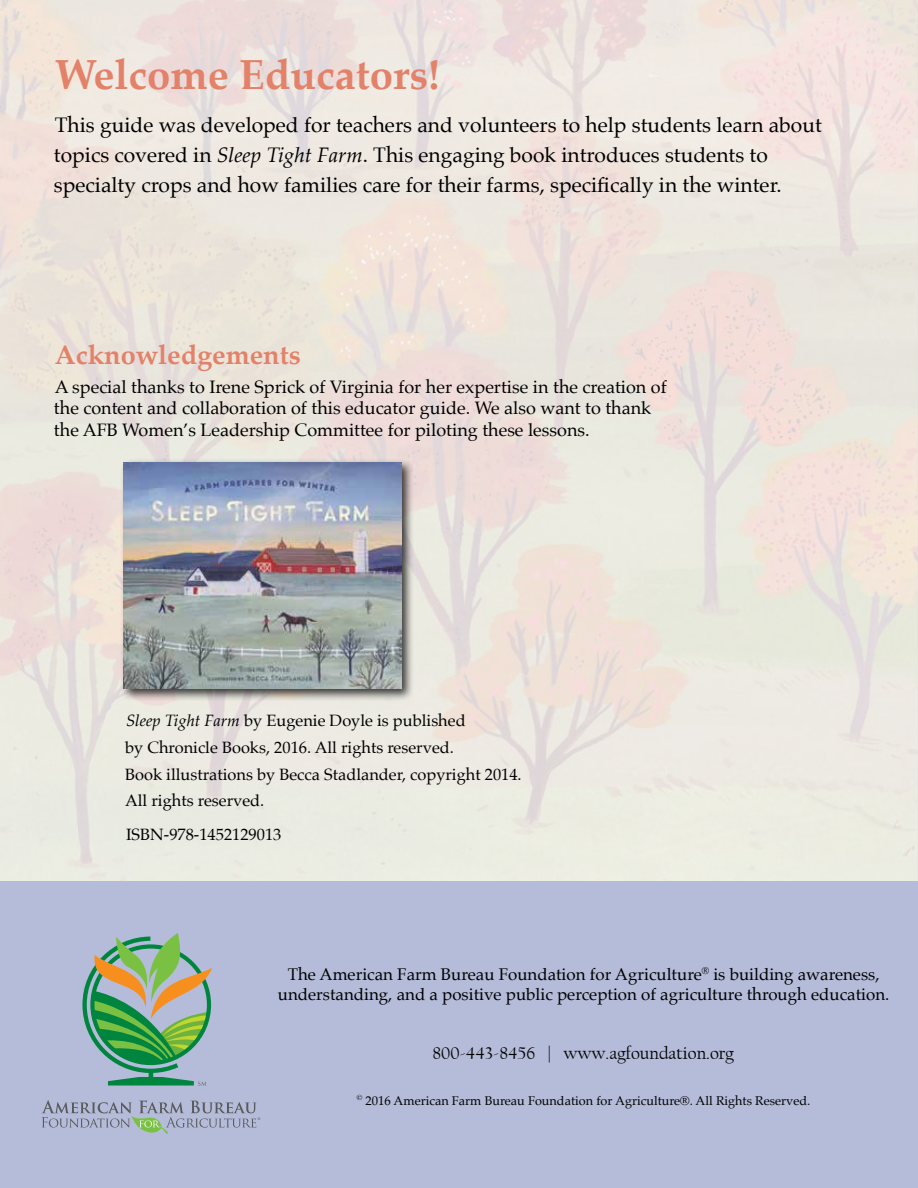
<style>
.page{position:relative;width:918px;height:1188px;background:#fff}
.page>*{position:absolute;margin:0;border:0;box-sizing:border-box;transform-origin:0 0}
.t1{font:700 42px "Palatino Linotype";color:#e38169}
.t2{font:700 27px "Palatino Linotype";color:#e38169}
.t3{font:21px/30px "Palatino";color:#000}
.t4{font:18px/21.6px "Palatino";color:#000}
.t5{font:18px "Californian FB";color:#000}
.t6{font:16.95px/20.2px "Palatino";color:#000;text-align:center}
.t7{font:16.35px/26.7px "Palatino";color:#000}
.t8{font:12.6px "Palatino";color:#000}
.s1{font-family:"Palatino Linotype";font-style:italic}
</style>
<div class="page">
<div style="left:0;top:882px;width:917px;height:306px;background:#b5bcd9"></div>
<hr style="left:917px;top:882px;width:1px;height:306px;background:#b5bcd9">
<svg style="left:82px;top:933px;width:130px;height:153px"></svg>
<svg style="left:41px;top:1100px;width:219px;height:34px"></svg>
<div style="left:120px;top:458px;width:294px;height:243px;background:#000;opacity:.75"></div>
<img style="left:124px;top:462px;width:278px;height:227px">
<h1 class="t1" style="left:55px;top:44px;width:387px">Welcome Educators!</h1>
<p class="t3" style="left:54px;top:110px;width:769px">This guide was developed for teachers and volunteers to help students learn about topics covered in <span class="s1">Sleep Tight Farm</span>. This engaging book introduces students to specialty crops and how families care for their farms, specifically in the winter.</p>
<p class="t2" style="left:55px;top:336px;width:247px">Acknowledgements</p>
<p class="t4" style="left:54px;top:376px;width:614px">A special thanks to Irene Sprick of Virginia for her expertise in the creation of the content and collaboration of this educator guide. We also want to thank the AFB Women’s Leadership Committee for piloting these lessons.</p>
<p class="t7" style="left:125px;top:707px;width:398px"><span class="s1">Sleep Tight Farm</span> by Eugenie Doyle is published<br>by Chronicle Books, 2016. All rights reserved.<br>Book illustrations by Becca Stadlander, copyright 2014.<br>All rights reserved.</p>
<p class="t7" style="left:126px;top:821px;width:157px">ISBN-978-1452129013</p>
<p class="t6" style="left:278px;top:964px;width:613px">The American Farm Bureau Foundation for Agriculture<sup>®</sup> is building awareness, understanding, and a positive public perception of agriculture through education.</p>
<p class="t5" style="left:433px;top:1043px;width:303px">800-443-8456 | www.agfoundation.org</p>
<p class="t8" style="left:357px;top:1090px;width:455px"><sup>©</sup> 2016 American Farm Bureau Foundation for Agriculture®. All Rights Reserved.</p>
</div>
